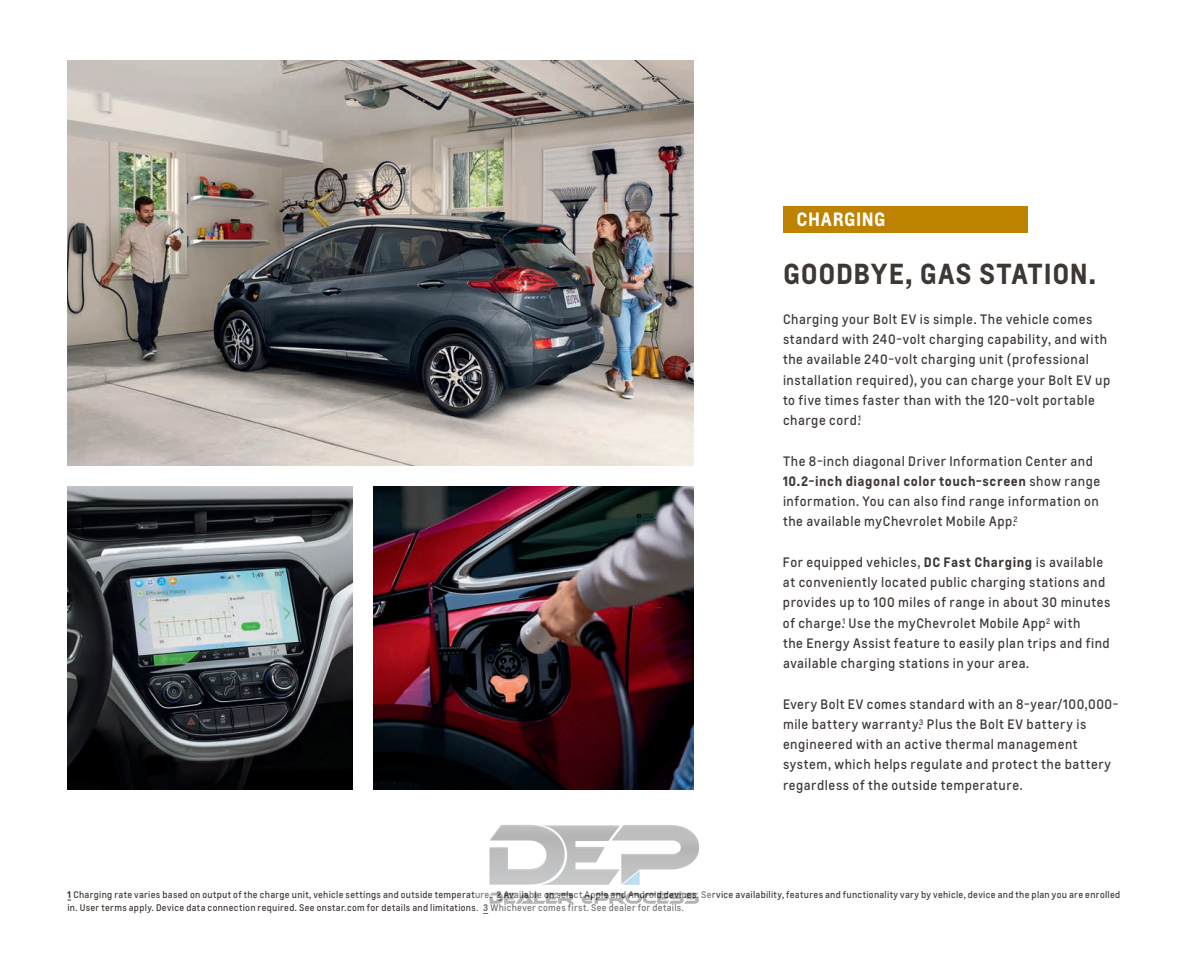
<style>
.page{position:relative;width:1188px;height:972px;background:#fff}
.page>*{position:absolute;margin:0;border:0;box-sizing:border-box;transform-origin:0 0}
.t1{font:700 27px "Louis Global 2";letter-spacing:.02em;color:#3e3835}
.t2{font:700 18px "Louis Global 2";letter-spacing:.025em;color:#fff}
.t3{font:12.75px/20.2px "Louis Global 2";letter-spacing:.04em;color:#3e3835}
.t4{font:9px/13.5px "Louis Global 2";letter-spacing:.035em;color:#3e3835}
.s1{font-weight:700}
</style>
<div class="page">
<img style="left:68px;top:486px;width:285px;height:304px">
<img style="left:373px;top:486px;width:321px;height:304px">
<img style="left:68px;top:61px;width:626px;height:405px">
<div style="left:783px;top:206px;width:245px;height:27px;background:#be8300"></div>
<img style="left:483px;top:825px;width:216px;height:89px">
<h2 class="t2" style="left:796px;top:206px;width:91px">CHARGING</h2>
<h1 class="t1" style="left:783px;top:253px;width:314px">GOODBYE, GAS STATION.</h1>
<p class="t3" style="left:783px;top:309px;width:329px">Charging your Bolt EV is simple. The vehicle comes standard with 240-volt charging capability, and with the available 240-volt charging unit (professional installation required), you can charge your Bolt EV up to five times faster than with the 120-volt portable charge cord.<sup>1</sup></p>
<p class="t3" style="left:783px;top:451px;width:319px">The 8-inch diagonal Driver Information Center and <span class="s1">10.2-inch diagonal color touch-screen</span> show range information. You can also find range information on the available myChevrolet Mobile App.<sup>2</sup></p>
<p class="t3" style="left:783px;top:552px;width:329px">For equipped vehicles, <span class="s1">DC Fast Charging</span> is available at conveniently located public charging stations and provides up to 100 miles of range in about 30 minutes of charge.<sup>1</sup> Use the myChevrolet Mobile App<sup>2</sup> with<br>the Energy Assist feature to easily plan trips and find available charging stations in your area.</p>
<p class="t3" style="left:783px;top:694px;width:337px">Every Bolt EV comes standard with an 8-year/100,000- mile battery warranty.<sup>3</sup> Plus the Bolt EV battery is engineered with an active thermal management system, which helps regulate and protect the battery regardless of the outside temperature.</p>
<p class="t4" style="left:68px;top:888px;width:1054px"><span class="s1">1</span> Charging rate varies based on output of the charge unit, vehicle settings and outside temperature. <span class="s1">2</span> Available on select Apple and Android devices. Service availability, features and functionality vary by vehicle, device and the plan you are enrolled in. User terms apply. Device data connection required. See onstar.com for details and limitations. <span class="s1">3</span> Whichever comes first. See dealer for details.</p>
</div>
